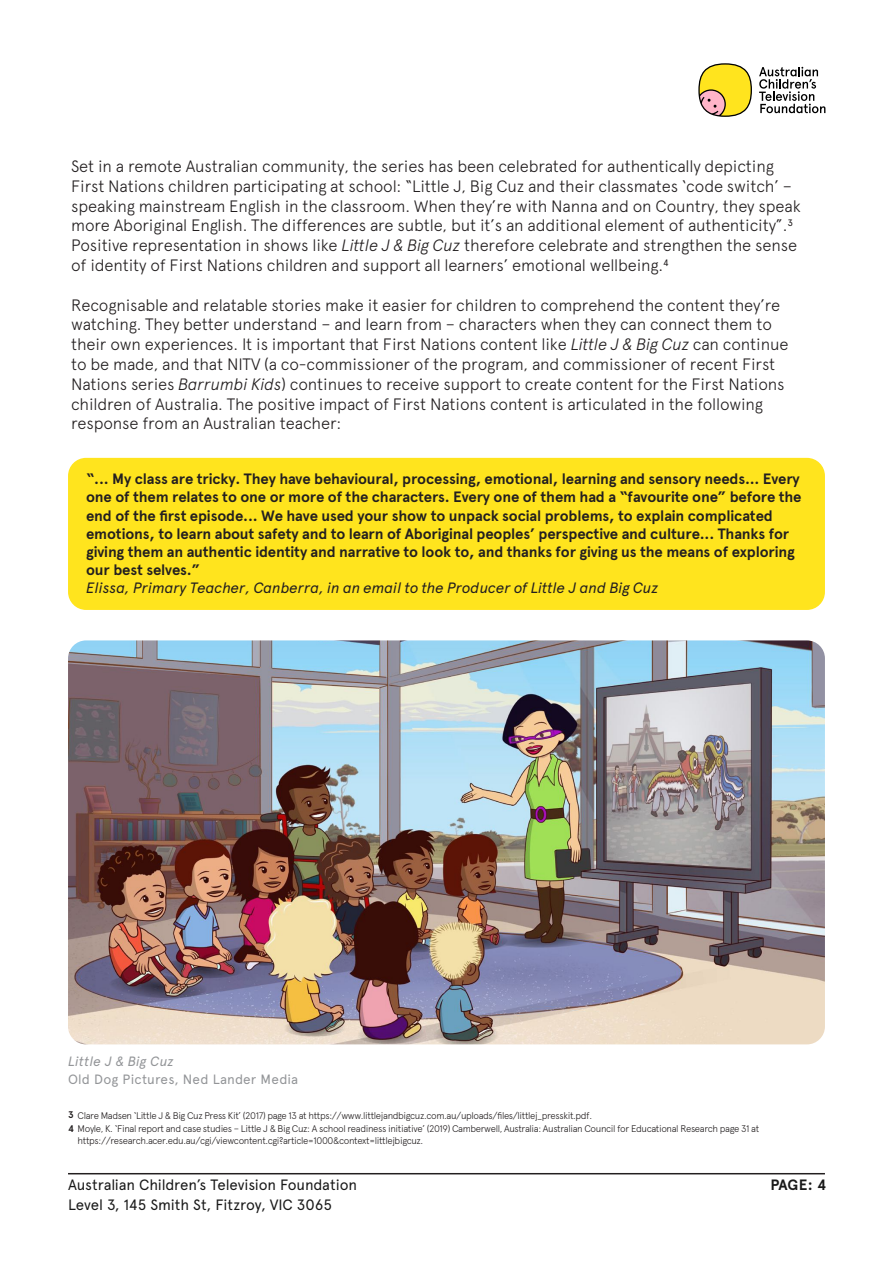
<style>
.page{position:relative;width:893px;height:1263px;background:#fff}
.page>*{position:absolute;margin:0;border:0;box-sizing:border-box;transform-origin:0 0}
.t1{font:300 16.5px/19.8px "Apercu";letter-spacing:-.01em;color:#231f20}
.t2{font:700 15px/18px "Apercu";letter-spacing:-.01em;color:#231f20}
.t3{font:15px "Apercu Pro";letter-spacing:-.005em;color:#191919}
.t4{font:italic 15px "Apercu";letter-spacing:-.01em;color:#231f20}
.t5{font:700 15px "Apercu Pro";color:#191919}
.t6{font:13.5px "Apercu";letter-spacing:.01em;color:#939598}
.t7{font:italic 13.5px "Apercu Pro";letter-spacing:.02em;color:#939598}
.t8{font:300 9.6px/13.5px "Apercu";letter-spacing:-.04em;color:#231f20}
.s1{font-style:italic}
.s2{font-weight:700}
</style>
<div class="page">
<svg style="left:698px;top:63px;width:54px;height:54px;background:#e3c959"></svg>
<svg style="left:759px;top:67px;width:66px;height:46px"></svg>
<hr style="left:68px;top:1173px;width:757px;height:1px;background:#231f20">
<img style="left:68px;top:640px;width:757px;height:404px">
<div style="left:68px;top:458px;width:757px;height:152px;background:#ffe41e;border-radius:18px"></div>
<p class="t1" style="left:71px;top:156px;width:731px">Set in a remote Australian community, the series has been celebrated for authentically depicting First Nations children participating at school: “Little J, Big Cuz and their classmates ‘code switch’ – speaking mainstream English in the classroom. When they’re with Nanna and on Country, they speak more Aboriginal English. The differences are subtle, but it’s an additional element of authenticity”.³<br>Positive representation in shows like <span class="s1">Little J &amp; Big Cuz</span> therefore celebrate and strengthen the sense of identity of First Nations children and support all learners’ emotional wellbeing.⁴</p>
<p class="t1" style="left:71px;top:295px;width:719px">Recognisable and relatable stories make it easier for children to comprehend the content they’re watching. They better understand – and learn from – characters when they can connect them to their own experiences. It is important that First Nations content like <span class="s1">Little J &amp; Big Cuz</span> can continue to be made, and that NITV (a co-commissioner of the program, and commissioner of recent First Nations series <span class="s1">Barrumbi Kids</span>) continues to receive support to create content for the First Nations children of Australia. The positive impact of First Nations content is articulated in the following response from an Australian teacher:</p>
<p class="t2" style="left:86px;top:470px;width:717px">“... My class are tricky. They have behavioural, processing, emotional, learning and sensory needs... Every one of them relates to one or more of the characters. Every one of them had a “favourite one” before the end of the first episode... We have used your show to unpack social problems, to explain complicated emotions, to learn about safety and to learn of Aboriginal peoples’ perspective and culture... Thanks for giving them an authentic identity and narrative to look to, and thanks for giving us the means of exploring our best selves.”</p>
<p class="t4" style="left:86px;top:575px;width:574px">Elissa, Primary Teacher, Canberra, in an email to the Producer of Little J and Big Cuz</p>
<p class="t7" style="left:68px;top:1051px;width:107px">Little J &amp; Big Cuz</p>
<p class="t6" style="left:68px;top:1071px;width:232px">Old Dog Pictures, Ned Lander Media</p>
<p class="t8" style="left:68px;top:1108px;width:693px"><span class="s2">3</span> Clare Madsen ‘Little J &amp; Big Cuz Press Kit’ (2017) page 13 at https://www.littlejandbigcuz.com.au/uploads/files/littlej_presskit.pdf.<br><span class="s2">4</span> Moyle, K. ‘Final report and case studies – Little J &amp; Big Cuz: A school readiness initiative’ (2019) Camberwell, Australia: Australian Council for Educational Research page 31 at</p>
<p class="t8" style="left:78px;top:1133px;width:347px">https://research.acer.edu.au/cgi/viewcontent.cgi?article=1000&amp;context=littlejbigcuz.</p>
<p class="t3" style="left:68px;top:1174px;width:291px">Australian Children’s Television Foundation</p>
<p class="t5" style="left:770px;top:1174px;width:57px">PAGE: 4</p>
<p class="t3" style="left:68px;top:1193px;width:266px">Level 3, 145 Smith St, Fitzroy, VIC 3065</p>
</div>
